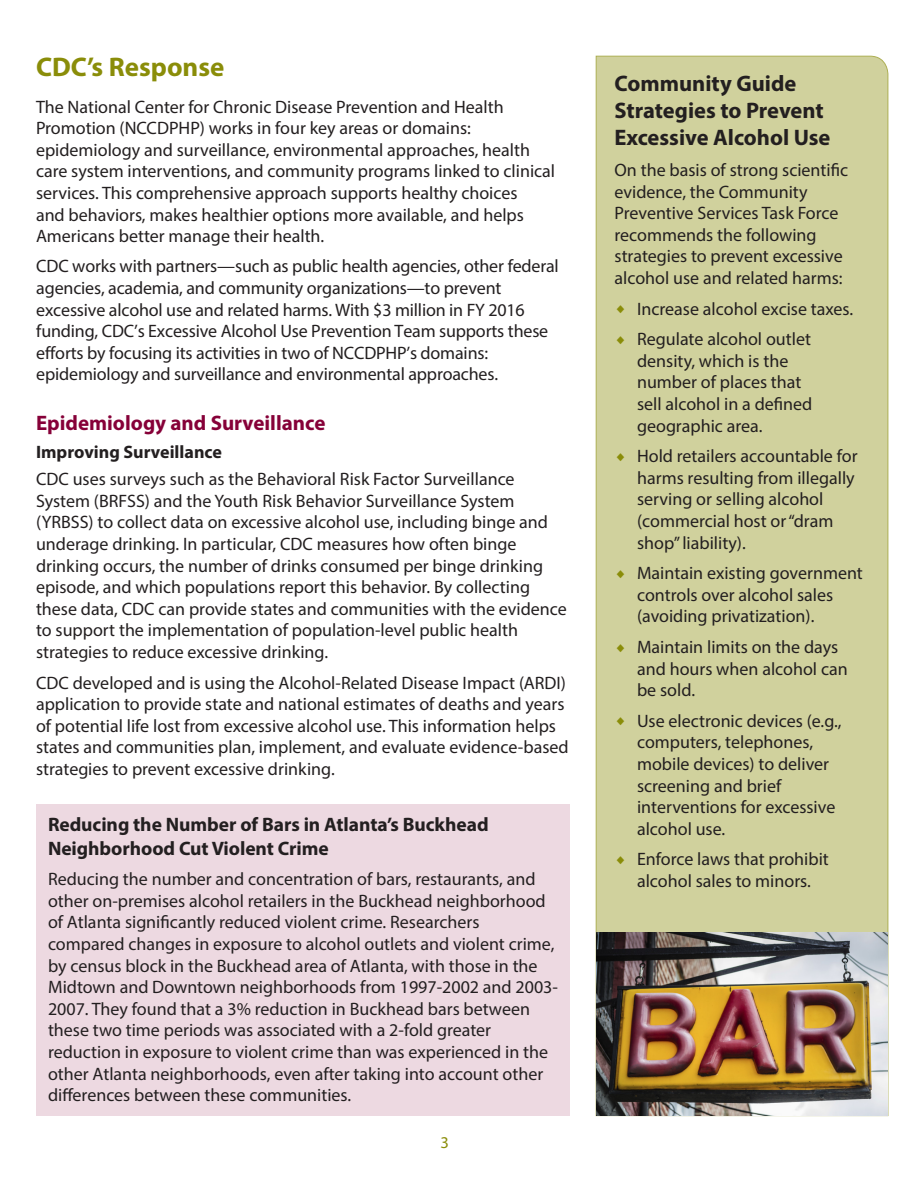
<style>
.page{position:relative;width:918px;height:1188px;background:#fff}
.page>*{position:absolute;margin:0;border:0;box-sizing:border-box;transform-origin:0 0}
.t1{font:700 27px "Myriad Pro";color:#8a8d09}
.Sidebar_title{font:700 22.5px/27px "Myriad Pro";color:#231f20}
.t2{font:700 21px "Myriad Pro";color:#860038}
.Sidebar_title-2{font:700 19.5px/23.4px "Myriad Pro";letter-spacing:-.005em;color:#231f20}
.Main_text{font:18px/21.6px "Myriad Pro";color:#231f20}
.t3{font:700 18px "Myriad Pro";color:#231f20}
.t4{font:16.5px "Myriad Pro";color:#8a8d09}
.s1{color:#8a8d09}
</style>
<div class="page">
<div style="left:595px;top:55px;width:294px;height:1061px;background:#d0d19d"></div>
<div style="left:36px;top:805px;width:534px;height:311px;background:#edd9e1"></div>
<img style="left:597px;top:933px;width:290px;height:182px">
<h2 class="t1" style="left:36px;top:49px;width:190px">CDC’s Response</h2>
<p class="Main_text" style="left:36px;top:96px;width:521px">The National Center for Chronic Disease Prevention and Health Promotion (NCCDPHP) works in four key areas or domains: epidemiology and surveillance, environmental approaches, health care system interventions, and community programs linked to clinical services. This comprehensive approach supports healthy choices<br>and behaviors, makes healthier options more available, and helps Americans better manage their health.</p>
<p class="Main_text" style="left:36px;top:255px;width:524px">CDC works with partners—such as public health agencies, other federal agencies, academia, and community organizations—to prevent excessive alcohol use and related harms. With $3 million in FY 2016 funding, CDC’s Excessive Alcohol Use Prevention Team supports these efforts by focusing its activities in two of NCCDPHP’s domains: epidemiology and surveillance and environmental approaches.</p>
<h3 class="t2" style="left:36px;top:409px;width:291px">Epidemiology and Surveillance</h3>
<h4 class="t3" style="left:36px;top:440px;width:187px">Improving Surveillance</h4>
<p class="Main_text" style="left:36px;top:468px;width:532px">CDC uses surveys such as the Behavioral Risk Factor Surveillance System (BRFSS) and the Youth Risk Behavior Surveillance System (YRBSS) to collect data on excessive alcohol use, including binge and underage drinking. In particular, CDC measures how often binge drinking occurs, the number of drinks consumed per binge drinking episode, and which populations report this behavior. By collecting these data, CDC can provide states and communities with the evidence to support the implementation of population-level public health strategies to reduce excessive drinking.</p>
<p class="Main_text" style="left:36px;top:672px;width:534px">CDC developed and is using the Alcohol-Related Disease Impact (ARDI) application to provide state and national estimates of deaths and years of potential life lost from excessive alcohol use. This information helps states and communities plan, implement, and evaluate evidence-based strategies to prevent excessive drinking.</p>
<p class="Sidebar_title-2" style="left:48px;top:812px;width:442px">Reducing the Number of Bars in Atlanta’s Buckhead<br>Neighborhood Cut Violent Crime</p>
<p class="Main_text" style="left:48px;top:868px;width:512px">Reducing the number and concentration of bars, restaurants, and other on-premises alcohol retailers in the Buckhead neighborhood of Atlanta significantly reduced violent crime. Researchers compared changes in exposure to alcohol outlets and violent crime, by census block in the Buckhead area of Atlanta, with those in the Midtown and Downtown neighborhoods from 1997-2002 and 2003- 2007. They found that a 3% reduction in Buckhead bars between these two time periods was associated with a 2-fold greater reduction in exposure to violent crime than was experienced in the other Atlanta neighborhoods, even after taking into account other differences between these communities.</p>
<p class="t4" style="left:441px;top:1132px;width:10px">3</p>
<p class="Sidebar_title" style="left:615px;top:70px;width:217px">Community Guide<br>Strategies to Prevent<br>Excessive Alcohol Use</p>
<p class="Main_text" style="left:615px;top:159px;width:235px">On the basis of strong scientific evidence, the Community<br>Preventive Services Task Force recommends the following strategies to prevent excessive alcohol use and related harms:</p>
<p class="Main_text" style="left:615px;top:298px;width:240px"><span class="s1">♦</span> Increase alcohol excise taxes.</p>
<p class="Main_text" style="left:637px;top:328px;width:177px;text-indent:-22px"><span class="s1">♦</span> Regulate alcohol outlet density, which is the number of places that sell alcohol in a defined geographic area.</p>
<p class="Main_text" style="left:637px;top:445px;width:222px;text-indent:-22px"><span class="s1">♦</span> Hold retailers accountable for harms resulting from illegally serving or selling alcohol (commercial host or “dram shop” liability).</p>
<p class="Main_text" style="left:637px;top:562px;width:227px;text-indent:-22px"><span class="s1">♦</span> Maintain existing government controls over alcohol sales (avoiding privatization).</p>
<p class="Main_text" style="left:637px;top:636px;width:212px;text-indent:-22px"><span class="s1">♦</span> Maintain limits on the days and hours when alcohol can be sold.</p>
<p class="Main_text" style="left:637px;top:710px;width:206px;text-indent:-22px"><span class="s1">♦</span> Use electronic devices (e.g., computers, telephones, mobile devices) to deliver screening and brief interventions for excessive alcohol use.</p>
<p class="Main_text" style="left:615px;top:848px;width:216px;text-align:center"><span class="s1">♦</span> Enforce laws that prohibit alcohol sales to minors.</p>
</div>
